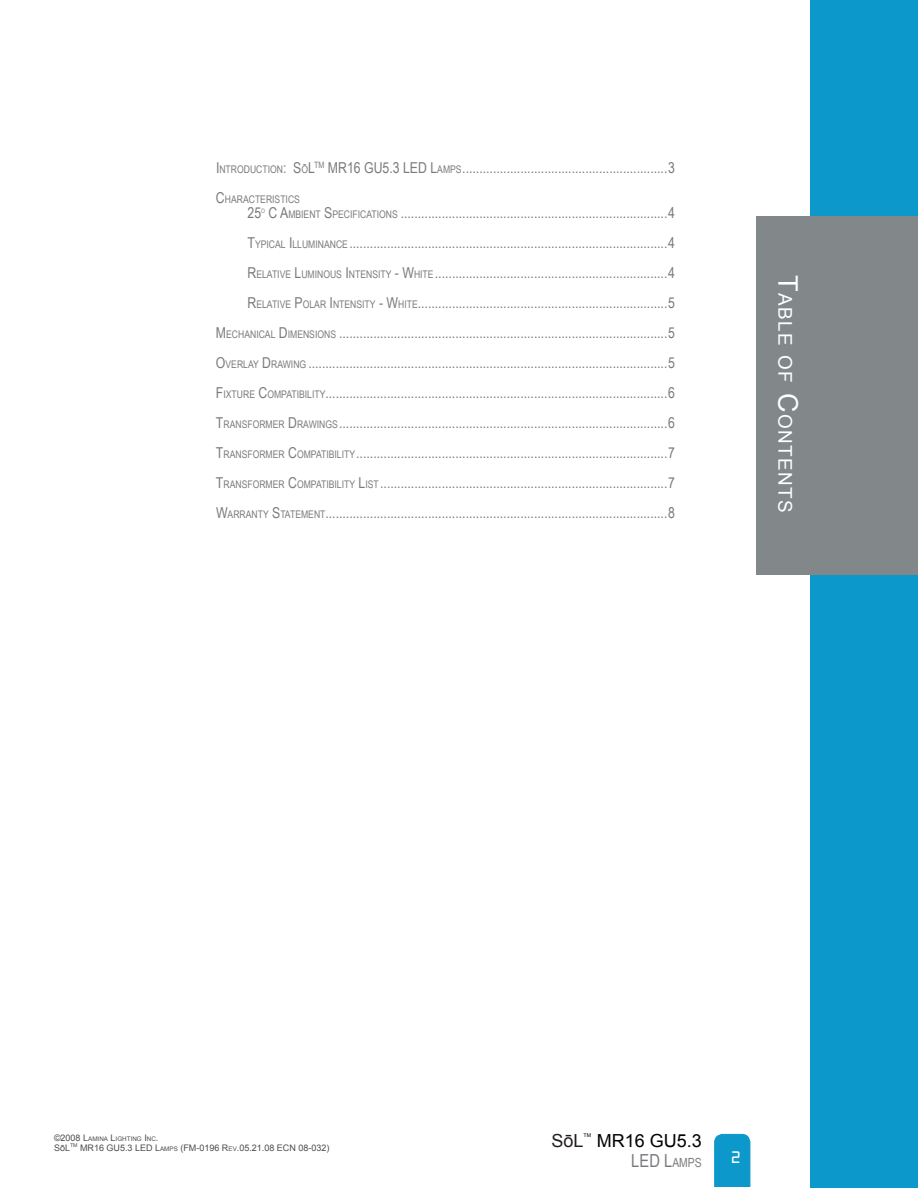
<style>
.page{position:relative;width:918px;height:1188px;background:#fff}
.page>*{position:absolute;margin:0;border:0;box-sizing:border-box;transform-origin:0 0}
.t1{font:18.9px "Arial";letter-spacing:.07em;color:#fff}
.t2{font:18px "Arial";color:#000005}
.t3{font:18px "Arial Narrow";color:#797a7d}
.t4{font:18px "Arial";color:#221e1f}
.t5{font:15px/30px "Arial Narrow";color:#797a7d;text-align:right}
.t6{font:10.5px "Arial Narrow";color:#797a7d}
.t7{font:9px "Arial";color:#4c4c4e}
.t8{font:6.3px "Arial";color:#4c4c4e}
.t9{font:6.15px "Arial Narrow";color:#797a7d}
.t10{font:5.25px "Arial";color:#4c4c4e}
.t11{font:5.25px "Arial";color:#000005}
.s1{font-size:10.5px}
.s2{font-style:inherit}
.s3{font-size:15px}
.s4{font-size:27px}
.s5{font-size:9px}
.s6{font-size:6.3px}
.s7{font-size:12.6px}
</style>
<div class="page">
<div style="left:810px;top:1px;width:108px;height:1187px;background:#0c98cb"></div>
<div style="left:756px;top:216px;width:162px;height:358px;background:#82878a"></div>
<div style="left:714px;top:1134px;width:36px;height:53px;background:#0c98cb"></div>
<p class="t5" style="left:216px;top:154px;width:460px">I<span class="s1">NTRODUCTION</span>: <span class="s2">S</span><span class="s1">ō</span><span class="s2">L</span><sup>TM</sup> MR16 GU5.3 LED L<span class="s1">AMPS</span> ............................................................3</p>
<p class="t6" style="left:216px;top:195px;width:85px"><span class="s3">C</span>HARACTERISTICS</p>
<p class="t5" style="left:248px;top:199px;width:15px">25</p>
<p class="t9" style="left:261px;top:208px;width:5px">O</p>
<p class="t5" style="left:216px;top:199px;width:461px">C A<span class="s1">MBIENT</span> S<span class="s1">PECIFICATIONS</span> ..............................................................................4<br>T<span class="s1">YPICAL</span> I<span class="s1">LLUMINANCE</span> .............................................................................................4<br>R<span class="s1">ELATIVE</span> L<span class="s1">UMINOUS</span> I<span class="s1">NTENSITY</span> - W<span class="s1">HITE</span> ....................................................................4<br>R<span class="s1">ELATIVE</span> P<span class="s1">OLAR</span> I<span class="s1">NTENSITY</span> - W<span class="s1">HITE</span> .........................................................................5<br>M<span class="s1">ECHANICAL</span> D<span class="s1">IMENSIONS</span> ................................................................................................5<br>O<span class="s1">VERLAY</span> D<span class="s1">RAWING</span> .........................................................................................................5<br>F<span class="s1">IXTURE</span> C<span class="s1">OMPATIBILITY</span> ....................................................................................................6<br>T<span class="s1">RANSFORMER</span> D<span class="s1">RAWINGS</span> ................................................................................................6<br>T<span class="s1">RANSFORMER</span> C<span class="s1">OMPATIBILITY</span> ...........................................................................................7<br>T<span class="s1">RANSFORMER</span> C<span class="s1">OMPATIBILITY</span> L<span class="s1">IST</span> ....................................................................................7<br>W<span class="s1">ARRANTY</span> S<span class="s1">TATEMENT</span>....................................................................................................8</p>
<p class="t1" style="left:792px;top:275px;width:239px;rotate:90deg"><span class="s4">T</span>ABLE OF <span class="s4">C</span>ONTENTS</p>
<p class="t8" style="left:54px;top:1136px;width:106px"><span class="s5">©2008 L</span>AMINA <span class="s5">L</span>IGHTING <span class="s5">I</span>NC<span class="s5">.</span></p>
<p class="t7" style="left:54px;top:1142px;width:18px">SŌL</p>
<p class="t10" style="left:70px;top:1143px;width:9px">TM</p>
<p class="t7" style="left:80px;top:1145px;width:251px">MR16 GU5.3 LED L<span class="s6">AMPS</span> (FM-0196 R<span class="s6">EV</span>.05.21.08 ECN 08-032)</p>
<p class="t4" style="left:552px;top:1129px;width:34px">SŌL</p>
<p class="t11" style="left:584px;top:1133px;width:9px">TM</p>
<p class="t2" style="left:597px;top:1134px;width:107px">MR16 GU5.3</p>
<p class="t3" style="left:631px;top:1154px;width:72px">LED L<span class="s7">AMPS</span></p>
</div>
